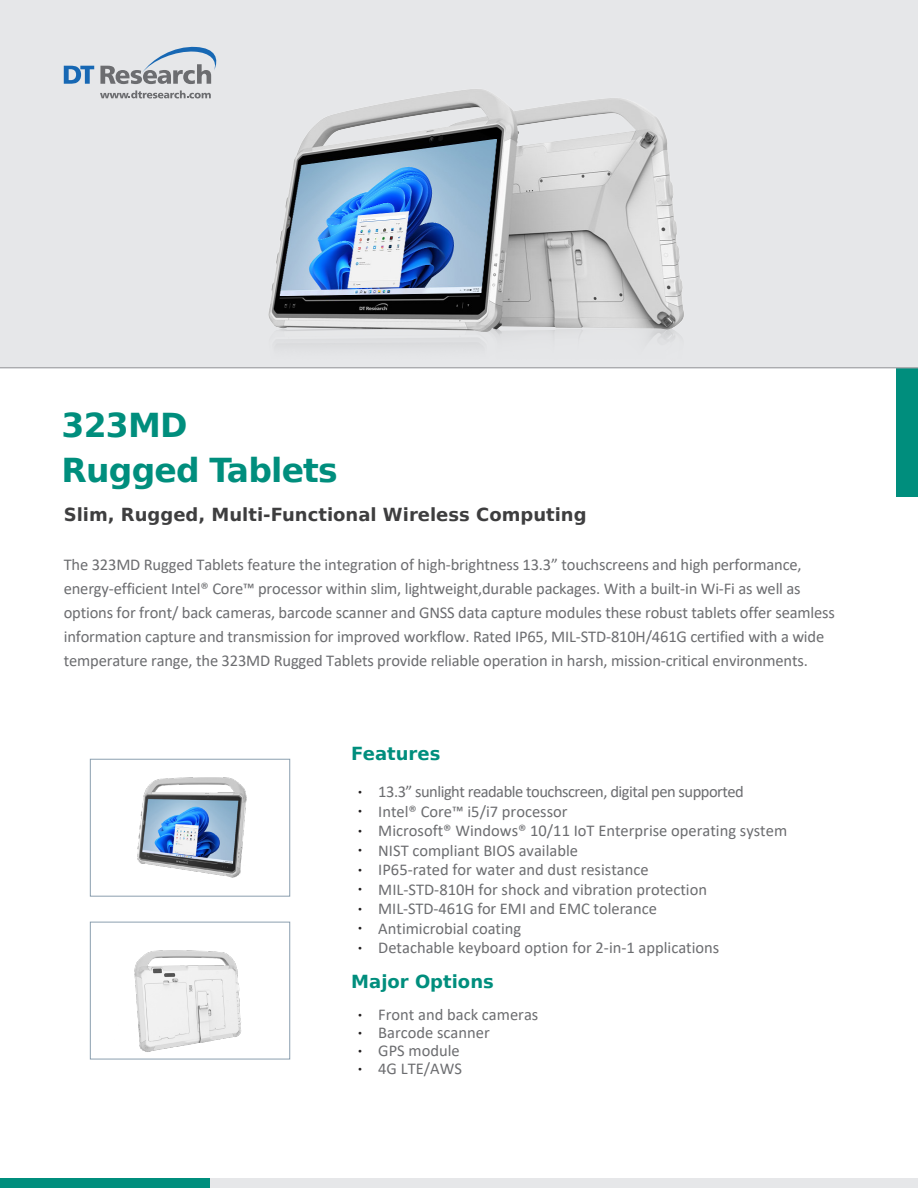
<style>
.page{position:relative;width:918px;height:1188px;background:#fff}
.page>*{position:absolute;margin:0;border:0;box-sizing:border-box;transform-origin:0 0}
.t1{font:700 33px "Bitstream Vera Sans";letter-spacing:-.025em;color:#008e7d}
.Product_Model{font:700 18px "Bitstream Vera Sans";color:#3e3e3f}
.t2{font:700 18px "Bitstream Vera Sans";color:#008e7d}
.t3{font:16.5px "Calibri";letter-spacing:-.01em;color:#6c6d70}
.t4{font:16.5px "Calibri";letter-spacing:-.03em;color:#6c6d70}
.s1{font-family:"Adobe Ming Std";font-weight:300;font-size:18px;color:#231f20}
</style>
<div class="page">
<div style="left:0;top:0;width:918px;height:368px;background:#e6e7e9"></div>
<div style="left:896px;top:368px;width:22px;height:129px;background:#008e7d"></div>
<svg style="left:64px;top:66px;width:30px;height:18px"></svg>
<svg style="left:100px;top:47px;width:90px;height:37px"></svg>
<svg style="left:100px;top:90px;width:90px;height:8px"></svg>
<div style="left:90px;top:759px;width:200px;height:137px;border:1px solid #8b9faf"></div>
<div style="left:90px;top:922px;width:200px;height:137px;border:1px solid #8b9faf"></div>
<div style="left:0;top:1178px;width:210px;height:10px;background:#008e7d"></div>
<div style="left:210px;top:1178px;width:708px;height:10px;background:#e6e7e9"></div>
<hr style="left:0;top:367px;width:918px;height:1px;background:#a8a9ad">
<img style="left:137px;top:777px;width:110px;height:101px">
<img style="left:106px;top:950px;width:177px;height:110px">
<img style="left:190px;top:46px;width:494px;height:299px">
<p class="t1" style="left:62px;top:406px;width:127px">323MD</p>
<p class="t1" style="left:62px;top:451px;width:278px">Rugged Tablets</p>
<p class="Product_Model" style="left:64px;top:505px;width:524px">Slim, Rugged, Multi-Functional Wireless Computing</p>
<p class="t3" style="left:64px;top:553px;width:739px">The 323MD Rugged Tablets feature the integration of high-brightness 13.3” touchscreens and high performance,</p>
<p class="t3" style="left:64px;top:577px;width:738px">energy-efficient Intel® Core™ processor within slim, lightweight,durable packages. With a built-in Wi-Fi as well as</p>
<p class="t3" style="left:64px;top:601px;width:773px">options for front/ back cameras, barcode scanner and GNSS data capture modules these robust tablets offer seamless</p>
<p class="t3" style="left:64px;top:625px;width:762px">information capture and transmission for improved workflow. Rated IP65, MIL-STD-810H/461G certified with a wide</p>
<p class="t3" style="left:64px;top:649px;width:746px">temperature range, the 323MD Rugged Tablets provide reliable operation in harsh, mission-critical environments.</p>
<p class="t2" style="left:351px;top:743px;width:91px">Features</p>
<p class="t4" style="left:351px;top:780px;width:394px"><span class="s1">•</span> 13.3” sunlight readable touchscreen, digital pen supported</p>
<p class="t3" style="left:351px;top:800px;width:218px"><span class="s1">•</span> Intel® Core™ i5/i7 processor</p>
<p class="t3" style="left:351px;top:819px;width:437px"><span class="s1">•</span> Microsoft® Windows® 10/11 IoT Enterprise operating system</p>
<p class="t3" style="left:351px;top:839px;width:228px"><span class="s1">•</span> NIST compliant BIOS available</p>
<p class="t3" style="left:351px;top:858px;width:299px"><span class="s1">•</span> IP65-rated for water and dust resistance</p>
<p class="t3" style="left:351px;top:878px;width:357px"><span class="s1">•</span> MIL-STD-810H for shock and vibration protection</p>
<p class="t3" style="left:351px;top:897px;width:307px"><span class="s1">•</span> MIL-STD-461G for EMI and EMC tolerance</p>
<p class="t3" style="left:351px;top:917px;width:172px"><span class="s1">•</span> Antimicrobial coating</p>
<p class="t3" style="left:351px;top:936px;width:370px"><span class="s1">•</span> Detachable keyboard option for 2-in-1 applications</p>
<p class="t2" style="left:351px;top:971px;width:144px">Major Options</p>
<p class="t3" style="left:351px;top:1003px;width:189px"><span class="s1">•</span> Front and back cameras</p>
<p class="t3" style="left:351px;top:1021px;width:140px"><span class="s1">•</span> Barcode scanner</p>
<p class="t3" style="left:351px;top:1039px;width:110px"><span class="s1">•</span> GPS module</p>
<p class="t3" style="left:351px;top:1057px;width:112px"><span class="s1">•</span> 4G LTE/AWS</p>
</div>
